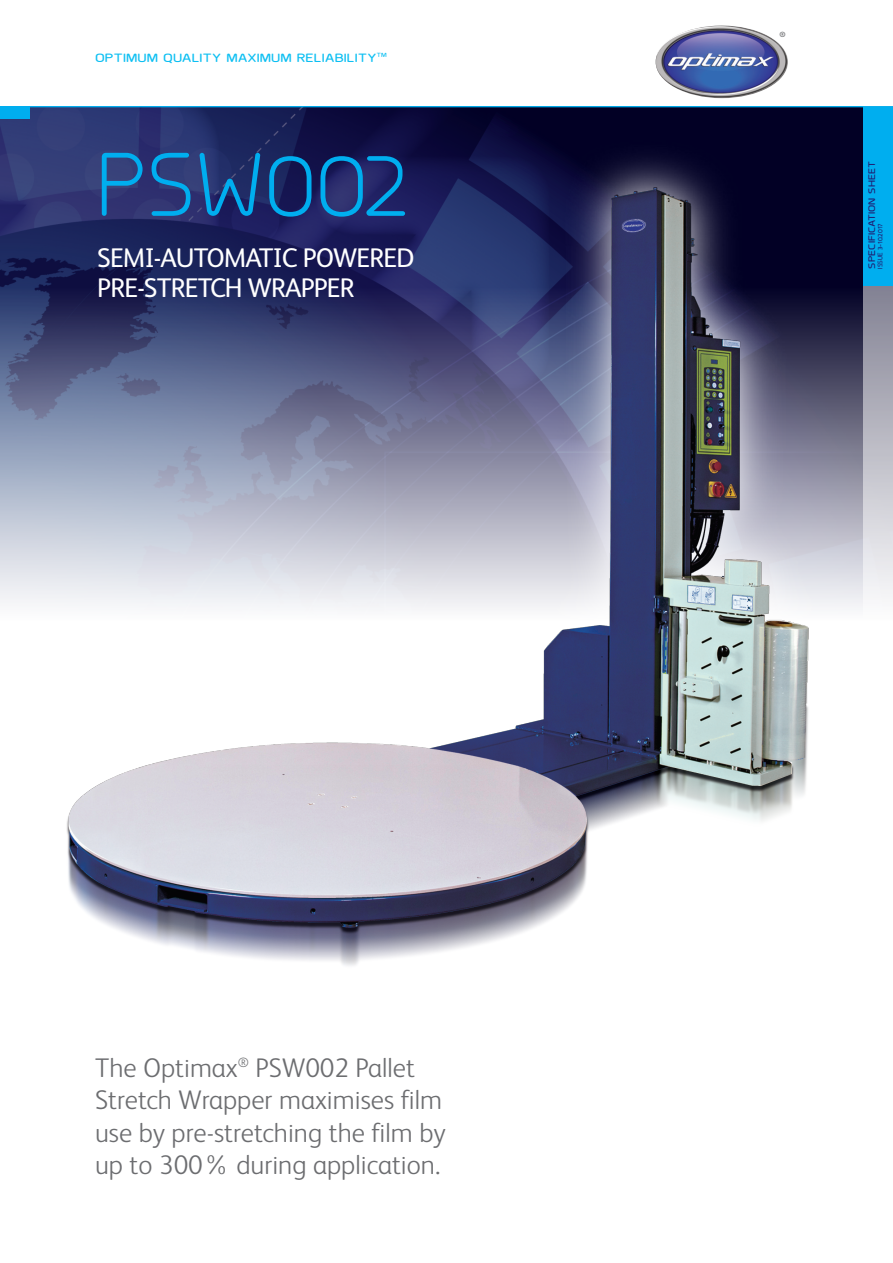
<style>
.page{position:relative;width:893px;height:1263px;background:#fff}
.page>*{position:absolute;margin:0;border:0;box-sizing:border-box;transform-origin:0 0}
.t1{font:90px "Planer";color:#00aeef}
.t2{font:300 27px/32.4px "FS Albert";color:#6c6d70}
.t3{font:27px/30px "FS Albert";letter-spacing:-.035em;color:#fff}
.t4{font:700 12px "Planer";color:#0dbff2;scale:1.3 1}
.t5{font:700 9.6px "Planer";color:#201c70;scale:1.2 1}
.t6{font:700 7.5px "FS Albert";color:#6c6d70}
.t7{font:700 6.75px "Planer";color:#201c70}
</style>
<div class="page">
<div style="left:863px;top:0;width:30px;height:1263px;background:#fff;opacity:.3"></div>
<hr style="left:0;top:106px;width:893px;height:1px;background:#00aeef">
<div style="left:863px;top:107px;width:30px;height:178px;background:#00aeef"></div>
<img style="left:656px;top:26px;width:132px;height:72px;border-radius:50%">
<img style="left:0;top:78px;width:878px;height:1135px">
<img style="left:23px;top:155px;width:808px;height:873px">
<p class="t4" style="left:95px;top:53px;width:226px">OPTIMUM QUALITY MAXIMUM RELIABILITY<sup>TM</sup></p>
<h1 class="t1" style="left:97px;top:153px;width:314px">PSW002</h1>
<p class="t3" style="left:97px;top:246px;width:319px">SEMI-AUTOMATIC POWERED<br>PRE-STRETCH WRAPPER</p>
<p class="t2" style="left:95px;top:1054px;width:352px">The Optimax<sup>®</sup> PSW002 Pallet<br>Stretch Wrapper maximises film use by pre-stretching the film by up to 300% during application.</p>
<p class="t6" style="left:780px;top:31px;width:8px">®</p>
<p class="t5" style="left:868px;top:268px;width:91px;rotate:-90deg">SPECIFICATION SHEET</p>
<p class="t7" style="left:878px;top:268px;width:47px;rotate:-90deg">ISSUE 3-10.2017</p>
<p class="t7" style="left:878px;top:250px;width:27px;rotate:-90deg">1-07.2017</p>
</div>
